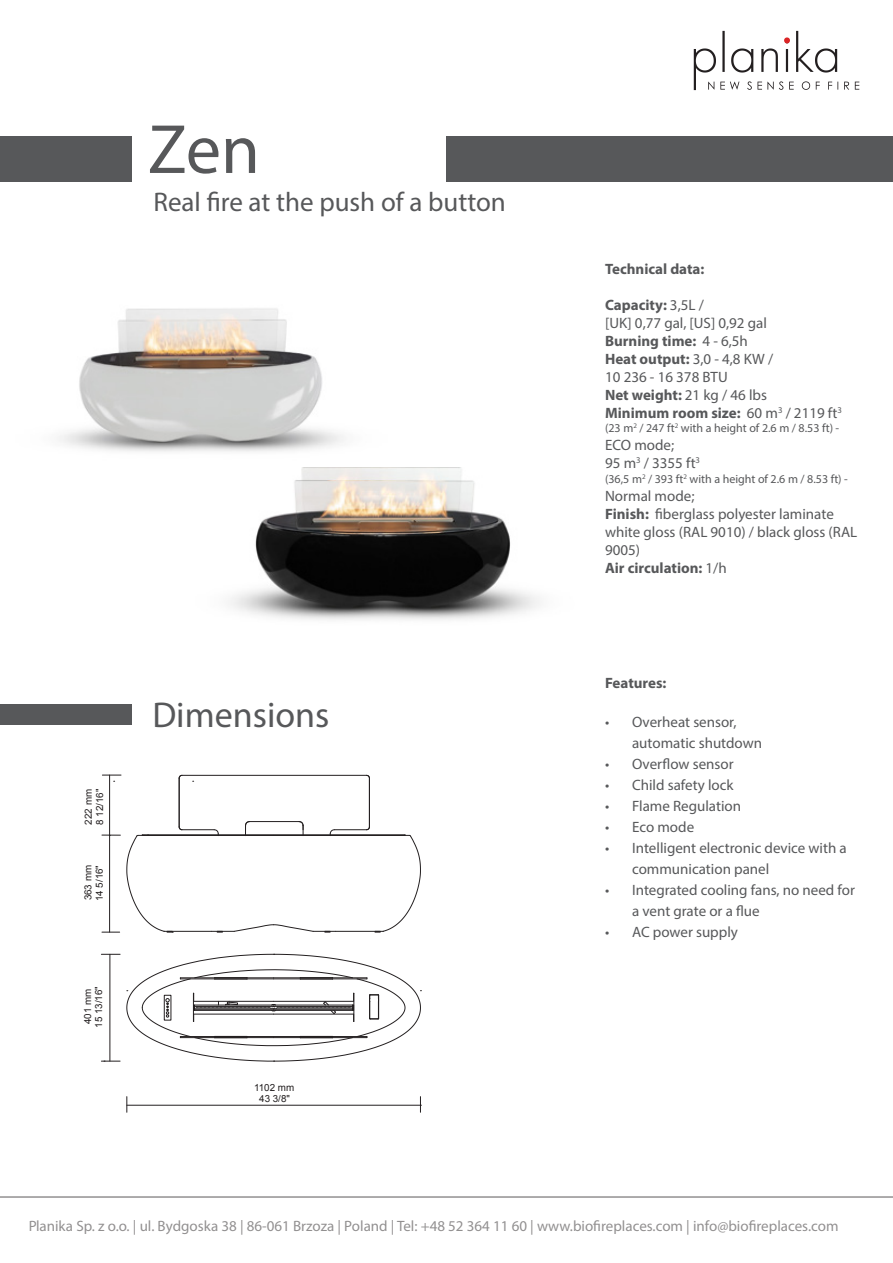
<style>
.page{position:relative;width:893px;height:1263px;background:#fff}
.page>*{position:absolute;margin:0;border:0;box-sizing:border-box;transform-origin:0 0}
.t1{font:70.2px "Myriad Pro";color:#57585a}
.t2{font:36px "Myriad Pro";color:#57585a}
.t3{font:27px "Myriad Pro";color:#57585a}
.t4{font:15px/18px "Myriad Pro";color:#57585a}
.t5{font:15px "Myriad Pro";color:#231f20}
.t6{font:700 15px "Myriad Pro";color:#57585a}
.t7{font:12px "Myriad Pro";color:#57585a}
.t8{font:9.75px/11.2px "Arial";color:#231f20}
.s1{font-weight:700}
.s2{font-weight:400}
</style>
<div class="page">
<div style="left:0;top:136px;width:132px;height:45px;background:#57585a"></div>
<div style="left:0;top:705px;width:132px;height:20px;background:#57585a"></div>
<div style="left:446px;top:136px;width:447px;height:45px;background:#57585a"></div>
<img style="left:59px;top:308px;width:285px;height:144px">
<img style="left:230px;top:467px;width:310px;height:153px">
<hr style="left:164px;top:931px;width:48px;height:1px;background:#231f20">
<hr style="left:336px;top:931px;width:47px;height:1px;background:#231f20">
<hr style="left:142px;top:834px;width:263px;height:1px;background:#231f20">
<hr style="left:142px;top:835px;width:263px;height:1px;background:#231f20">
<svg style="left:212px;top:924px;width:124px;height:8px"></svg>
<svg style="left:102px;top:932px;width:18px;height:1px"></svg>
<hr style="left:109px;top:775px;width:1px;height:157px;background:#231f20">
<svg style="left:102px;top:835px;width:18px;height:1px"></svg>
<svg style="left:102px;top:775px;width:19px;height:7px"></svg>
<svg style="left:101px;top:954px;width:19px;height:1px"></svg>
<hr style="left:109px;top:954px;width:1px;height:107px;background:#231f20">
<svg style="left:101px;top:1061px;width:19px;height:1px"></svg>
<svg style="left:126px;top:1096px;width:1px;height:16px"></svg>
<hr style="left:127px;top:1105px;width:293px;height:1px;background:#231f20">
<svg style="left:126px;top:953px;width:295px;height:109px"></svg>
<svg style="left:420px;top:1096px;width:1px;height:16px"></svg>
<hr style="left:182px;top:775px;width:185px;height:1px;background:#231f20">
<hr style="left:179px;top:778px;width:1px;height:49px;background:#231f20">
<hr style="left:369px;top:779px;width:1px;height:48px;background:#231f20">
<svg style="left:366px;top:826px;width:55px;height:106px"></svg>
<svg style="left:245px;top:821px;width:5px;height:14px"></svg>
<svg style="left:213px;top:829px;width:6px;height:6px"></svg>
<svg style="left:298px;top:821px;width:6px;height:14px"></svg>
<svg style="left:330px;top:829px;width:5px;height:6px"></svg>
<hr style="left:182px;top:829px;width:32px;height:1px;background:#231f20">
<svg style="left:126px;top:826px;width:57px;height:107px"></svg>
<hr style="left:250px;top:821px;width:49px;height:1px;background:#231f20">
<hr style="left:334px;top:829px;width:33px;height:1px;background:#231f20">
<hr style="left:0;top:1196px;width:893px;height:2px;background:#231f20">
<svg style="left:694px;top:31px;width:165px;height:59px"></svg>
<p class="t1" style="left:148px;top:106px;width:114px">Zen</p>
<p class="t3" style="left:153px;top:186px;width:354px">Real fire at the push of a button</p>
<p class="t8" style="left:83px;top:825px;width:38px;rotate:-90deg">222 mm<br>8 12/16"</p>
<p class="t8" style="left:83px;top:901px;width:38px;rotate:-90deg">363 mm<br>14 5/16"</p>
<p class="t8" style="left:82px;top:1028px;width:43px;text-align:center;rotate:-90deg">401 mm<br>15 13/16"</p>
<p class="t2" style="left:152px;top:693px;width:179px">Dimensions</p>
<p class="t8" style="left:254px;top:1082px;width:42px;text-align:center">1102 mm<br>43 3/8"</p>
<p class="t6" style="left:605px;top:259px;width:101px">Technical data:</p>
<p class="t4" style="left:605px;top:296px;width:163px"><span class="s1">Capacity:</span> 3,5L /<br>[UK] 0,77 gal, [US] 0,92 gal</p>
<p class="t6" style="left:605px;top:331px;width:144px">Burning time: <span class="s2">4 - 6,5h</span></p>
<p class="t4" style="left:605px;top:350px;width:170px"><span class="s1">Heat output:</span> 3,0 - 4,8 KW /<br>10 236 - 16 378 BTU</p>
<p class="t6" style="left:605px;top:385px;width:163px">Net weight: <span class="s2">21 kg / 46 lbs</span></p>
<p class="t6" style="left:605px;top:403px;width:238px">Minimum room size: <span class="s2">60 m</span><sup>3</sup> <span class="s2">/ 2119 ft</span><sup>3</sup></p>
<p class="t7" style="left:605px;top:421px;width:236px">(23 m<sup>2</sup> / 247 ft<sup>2</sup> with a height of 2.6 m / 8.53 ft) -</p>
<p class="t4" style="left:605px;top:436px;width:71px">ECO mode;</p>
<p class="t4" style="left:605px;top:454px;width:97px">95 m<sup>3</sup> / 3355 ft<sup>3</sup></p>
<p class="t7" style="left:605px;top:471px;width:244px">(36,5 m<sup>2</sup> / 393 ft<sup>2</sup> with a height of 2.6 m / 8.53 ft) -</p>
<p class="t4" style="left:605px;top:486px;width:91px">Normal mode;</p>
<p class="t4" style="left:605px;top:504px;width:254px"><span class="s1">Finish:</span> fiberglass polyester laminate white gloss (RAL 9010) / black gloss (RAL<br>9005)</p>
<p class="t6" style="left:605px;top:558px;width:123px">Air circulation: <span class="s2">1/h</span></p>
<p class="t6" style="left:605px;top:673px;width:63px">Features:</p>
<p class="t4" style="left:632px;top:711px;width:132px;line-height:21px;text-indent:-27px">• Overheat sensor, automatic shutdown</p>
<p class="t4" style="left:605px;top:755px;width:130px">• Overflow sensor</p>
<p class="t4" style="left:605px;top:776px;width:130px">• Child safety lock</p>
<p class="t4" style="left:605px;top:797px;width:138px">• Flame Regulation</p>
<p class="t4" style="left:605px;top:818px;width:91px">• Eco mode</p>
<p class="t4" style="left:632px;top:837px;width:216px;line-height:21px;text-indent:-27px">• Intelligent electronic device with a communication panel</p>
<p class="t4" style="left:632px;top:879px;width:224px;line-height:21px;text-indent:-27px">• Integrated cooling fans, no need for a vent grate or a flue</p>
<p class="t4" style="left:605px;top:923px;width:134px">• AC power supply</p>
<p class="t5" style="left:28px;top:1217px;width:812px">Planika Sp. z o.o. | ul. Bydgoska 38 | 86-061 Brzoza | Poland | Tel: +48 52 364 11 60 | www.biofireplaces.com | info@biofireplaces.com</p>
</div>
